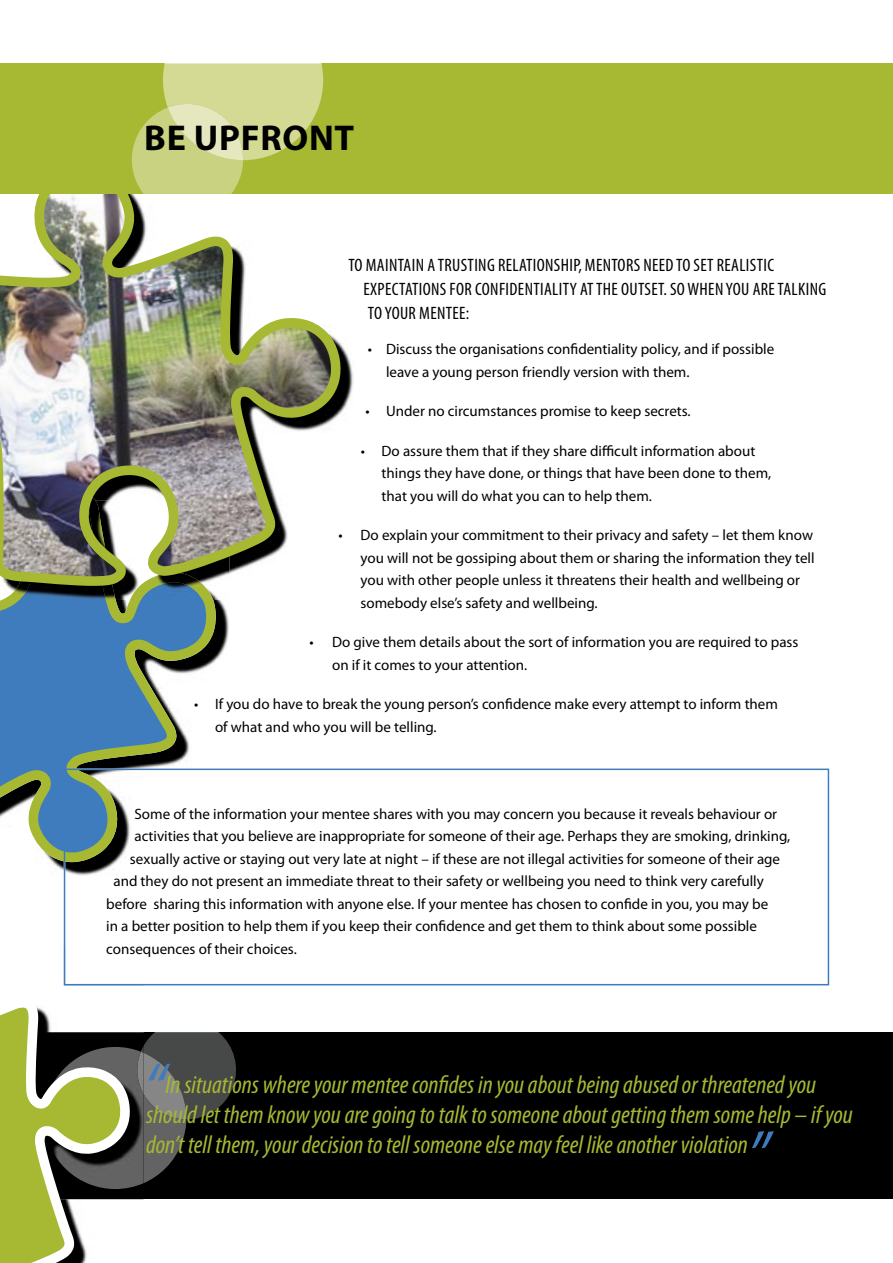
<style>
.page{position:relative;width:893px;height:1263px;background:#fff}
.page>*{position:absolute;margin:0;border:0;box-sizing:border-box;transform-origin:0 0}
.t1{font:italic condensed 72px "Myriad Pro";color:#3f7cbe}
.t2{font:700 36px "Myriad Pro";letter-spacing:.02em;color:#000}
.t3{font:italic condensed 25.5px/30px "Myriad Pro";color:#a7b833}
.t4{font:condensed 18px/24px "Myriad Pro";letter-spacing:.02em;color:#000}
.t5{font:15px/22.5px "Myriad Pro";color:#000}
</style>
<div class="page">
<img style="left:53px;top:600px;width:176px;height:276px">
<svg style="left:0;top:600px;width:216px;height:262px;background:#668ea8"></svg>
<img style="left:213px;top:344px;width:141px;height:256px">
<img style="left:2px;top:586px;width:211px;height:14px">
<img style="left:0;top:194px;width:341px;height:392px">
<svg style="left:64px;top:768px;width:765px;height:217px"></svg>
<div style="left:0;top:64px;width:893px;height:130px;background:#a7b833"></div>
<div style="left:0;top:1032px;width:893px;height:167px;background:#000"></div>
<img style="left:130px;top:946px;width:14px;height:39px">
<svg style="left:141px;top:1032px;width:95px;height:151px"></svg>
<img style="left:130px;top:1047px;width:14px;height:141px">
<img style="left:135px;top:1052px;width:9px;height:42px">
<svg style="left:0;top:938px;width:130px;height:325px"></svg>
<img style="left:144px;top:194px;width:87px;height:21px">
<svg style="left:132px;top:63px;width:191px;height:131px"></svg>
<h2 class="t2" style="left:144px;top:117px;width:212px">BE UPFRONT</h2>
<p class="t4" style="left:363px;top:253px;width:464px;text-indent:-15px">TO MAINTAIN A TRUSTING RELATIONSHIP, MENTORS NEED TO SET REALISTIC<br>EXPECTATIONS FOR CONFIDENTIALITY AT THE OUTSET. SO WHEN YOU ARE TALKING<br>TO YOUR MENTEE:</p>
<p class="t5" style="left:386px;top:338px;width:390px;text-indent:-18px">• Discuss the organisations confidentiality policy, and if possible leave a young person friendly version with them.</p>
<p class="t5" style="left:365px;top:400px;width:327px">• Under no circumstances promise to keep secrets.</p>
<p class="t5" style="left:382px;top:440px;width:391px;text-indent:-21px">• Do assure them that if they share difficult information about things they have done, or things that have been done to them, that you will do what you can to help them.</p>
<p class="t5" style="left:361px;top:524px;width:455px;text-indent:-22px">• Do explain your commitment to their privacy and safety – let them know you will not be gossiping about them or sharing the information they tell you with other people unless it threatens their health and wellbeing or somebody else’s safety and wellbeing.</p>
<p class="t5" style="left:332px;top:631px;width:468px;text-indent:-22px">• Do give them details about the sort of information you are required to pass on if it comes to your attention.</p>
<p class="t5" style="left:215px;top:693px;width:564px;text-indent:-21px">• If you do have to break the young person’s confidence make every attempt to inform them of what and who you will be telling.</p>
<p class="t5" style="left:134px;top:803px;width:644px">Some of the information your mentee shares with you may concern you because it reveals behaviour or</p>
<p class="t5" style="left:134px;top:825px;width:657px">activities that you believe are inappropriate for someone of their age. Perhaps they are smoking, drinking,</p>
<p class="t5" style="left:130px;top:848px;width:652px">sexually active or staying out very late at night – if these are not illegal activities for someone of their age</p>
<p class="t5" style="left:113px;top:870px;width:652px">and they do not present an immediate threat to their safety or wellbeing you need to think very carefully</p>
<p class="t5" style="left:106px;top:893px;width:663px">before sharing this information with anyone else. If your mentee has chosen to confide in you, you may be</p>
<p class="t5" style="left:106px;top:915px;width:652px">in a better position to help them if you keep their confidence and get them to think about some possible</p>
<p class="t5" style="left:106px;top:938px;width:192px">consequences of their choices.</p>
<h1 class="t1" style="left:145px;top:1050px;width:23px">“</h1>
<p class="t3" style="left:146px;top:1070px;width:708px;text-indent:20px">In situations where your mentee confides in you about being abused or threatened you should let them know you are going to talk to someone about getting them some help – if you don’t tell them, your decision to tell someone else may feel like another violation</p>
<h1 class="t1" style="left:748px;top:1118px;width:23px">”</h1>
</div>
